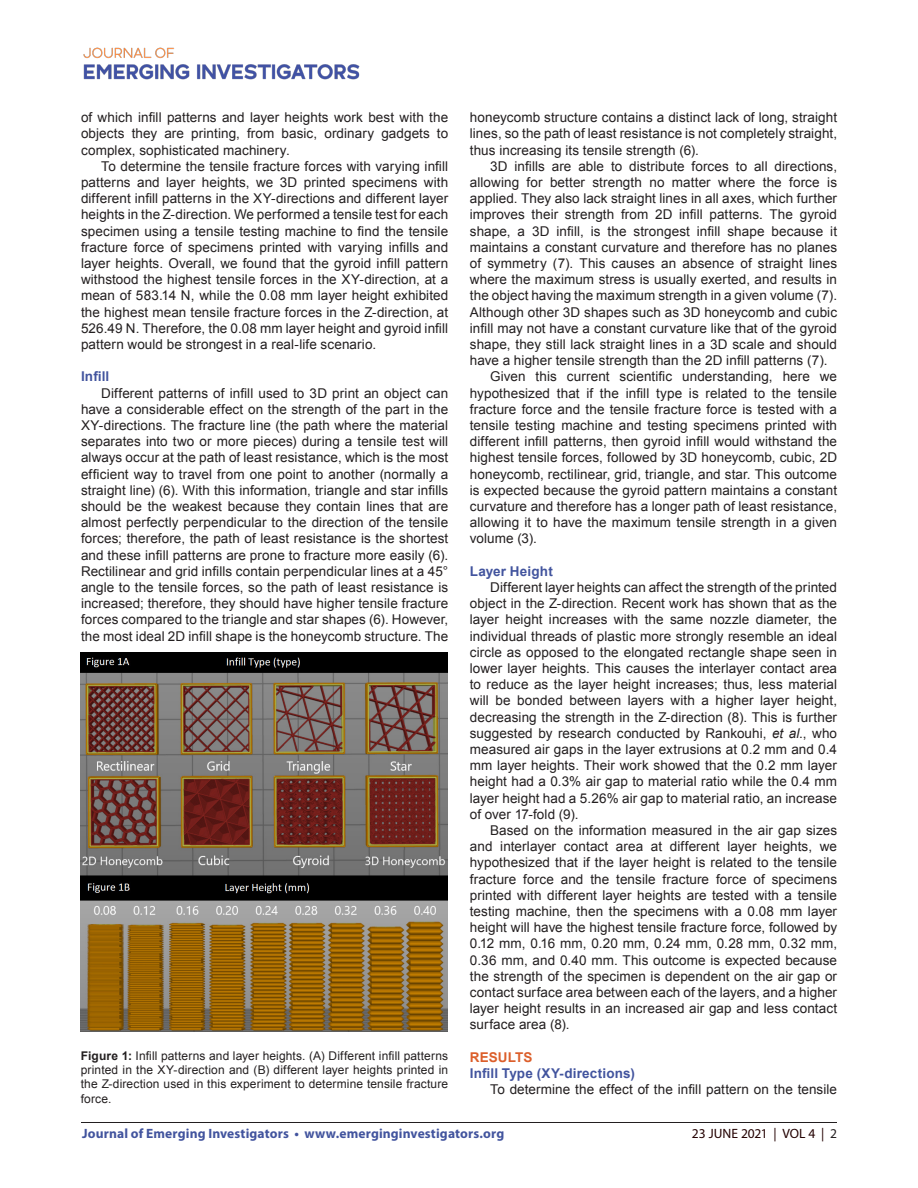
<style>
.page{position:relative;width:918px;height:1188px;background:#fff}
.page>*{position:absolute;margin:0;border:0;box-sizing:border-box;transform-origin:0 0}
.t1{font:13.5px/16.2px "Arial";letter-spacing:.005em;color:#231f20;text-align:justify}
.t2{font:700 13.5px "Myriad Pro";letter-spacing:.01em;color:#42549e}
.t3{font:700 13.5px "Arial";letter-spacing:.01em;color:#42549e}
.t4{font:13.5px "Myriad Pro";color:#230000}
.t5{font:700 13.5px "Arial";letter-spacing:.005em;color:#dc5f2b}
.t6{font:12px/14.4px "Arial";letter-spacing:.01em;color:#231f20;text-align:justify}
.s1{font-weight:700}
.s2{font-style:italic}
.s3{color:#231f20}
</style>
<div class="page">
<hr style="left:81px;top:1122px;width:756px;height:1px;background:#231f20">
<img style="left:83px;top:47px;width:277px;height:33px">
<img style="left:80px;top:652px;width:368px;height:379px">
<p class="t1" style="left:81px;top:109px;width:369px">of which infill patterns and layer heights work best with the objects they are printing, from basic, ordinary gadgets to complex, sophisticated machinery.</p>
<p class="t1" style="left:81px;top:158px;width:369px;text-indent:20px">To determine the tensile fracture forces with varying infill patterns and layer heights, we 3D printed specimens with different infill patterns in the XY-directions and different layer heights in the Z-direction. We performed a tensile test for each specimen using a tensile testing machine to find the tensile fracture force of specimens printed with varying infills and layer heights. Overall, we found that the gyroid infill pattern withstood the highest tensile forces in the XY-direction, at a mean of 583.14 N, while the 0.08 mm layer height exhibited the highest mean tensile fracture forces in the Z-direction, at 526.49 N. Therefore, the 0.08 mm layer height and gyroid infill pattern would be strongest in a real-life scenario.</p>
<p class="t3" style="left:81px;top:368px;width:30px">Infill</p>
<p class="t1" style="left:81px;top:385px;width:369px;text-indent:20px">Different patterns of infill used to 3D print an object can have a considerable effect on the strength of the part in the XY-directions. The fracture line (the path where the material separates into two or more pieces) during a tensile test will always occur at the path of least resistance, which is the most efficient way to travel from one point to another (normally a straight line) (6). With this information, triangle and star infills should be the weakest because they contain lines that are almost perfectly perpendicular to the direction of the tensile forces; therefore, the path of least resistance is the shortest and these infill patterns are prone to fracture more easily (6).<br>Rectilinear and grid infills contain perpendicular lines at a 45° angle to the tensile forces, so the path of least resistance is increased; therefore, they should have higher tensile fracture forces compared to the triangle and star shapes (6). However, the most ideal 2D infill shape is the honeycomb structure. The</p>
<p class="t6" style="left:81px;top:1048px;width:369px"><span class="s1">Figure 1:</span> Infill patterns and layer heights. (A) Different infill patterns printed in the XY-direction and (B) different layer heights printed in the Z-direction used in this experiment to determine tensile fracture force.</p>
<p class="t1" style="left:470px;top:109px;width:369px">honeycomb structure contains a distinct lack of long, straight lines, so the path of least resistance is not completely straight, thus increasing its tensile strength (6).</p>
<p class="t1" style="left:470px;top:158px;width:369px;text-indent:20px">3D infills are able to distribute forces to all directions, allowing for better strength no matter where the force is applied. They also lack straight lines in all axes, which further improves their strength from 2D infill patterns. The gyroid shape, a 3D infill, is the strongest infill shape because it maintains a constant curvature and therefore has no planes of symmetry (7). This causes an absence of straight lines where the maximum stress is usually exerted, and results in the object having the maximum strength in a given volume (7).<br>Although other 3D shapes such as 3D honeycomb and cubic infill may not have a constant curvature like that of the gyroid shape, they still lack straight lines in a 3D scale and should have a higher tensile strength than the 2D infill patterns (7).</p>
<p class="t1" style="left:470px;top:369px;width:369px;text-indent:20px">Given this current scientific understanding, here we hypothesized that if the infill type is related to the tensile fracture force and the tensile fracture force is tested with a tensile testing machine and testing specimens printed with different infill patterns, then gyroid infill would withstand the highest tensile forces, followed by 3D honeycomb, cubic, 2D honeycomb, rectilinear, grid, triangle, and star. This outcome is expected because the gyroid pattern maintains a constant curvature and therefore has a longer path of least resistance, allowing it to have the maximum tensile strength in a given volume (3).</p>
<p class="t3" style="left:470px;top:562px;width:85px">Layer Height</p>
<p class="t1" style="left:470px;top:579px;width:369px;text-indent:20px">Different layer heights can affect the strength of the printed object in the Z-direction. Recent work has shown that as the layer height increases with the same nozzle diameter, the individual threads of plastic more strongly resemble an ideal circle as opposed to the elongated rectangle shape seen in lower layer heights. This causes the interlayer contact area to reduce as the layer height increases; thus, less material will be bonded between layers with a higher layer height, decreasing the strength in the Z-direction (8). This is further suggested by research conducted by Rankouhi, <span class="s2">et al</span>., who measured air gaps in the layer extrusions at 0.2 mm and 0.4 mm layer heights. Their work showed that the 0.2 mm layer height had a 0.3% air gap to material ratio while the 0.4 mm layer height had a 5.26% air gap to material ratio, an increase of over 17-fold (9).</p>
<p class="t1" style="left:470px;top:822px;width:369px;text-indent:20px">Based on the information measured in the air gap sizes and interlayer contact area at different layer heights, we hypothesized that if the layer height is related to the tensile fracture force and the tensile fracture force of specimens printed with different layer heights are tested with a tensile testing machine, then the specimens with a 0.08 mm layer height will have the highest tensile fracture force, followed by 0.12 mm, 0.16 mm, 0.20 mm, 0.24 mm, 0.28 mm, 0.32 mm, 0.36 mm, and 0.40 mm. This outcome is expected because the strength of the specimen is dependent on the air gap or contact surface area between each of the layers, and a higher layer height results in an increased air gap and less contact surface area (8).</p>
<p class="t5" style="left:470px;top:1048px;width:64px">RESULTS</p>
<p class="t3" style="left:470px;top:1064px;width:167px">Infill Type (XY-directions)</p>
<p class="t1" style="left:490px;top:1081px;width:349px">To determine the effect of the infill pattern on the tensile</p>
<p class="t2" style="left:82px;top:1125px;width:424px">Journal of Emerging Investigators • www.emerginginvestigators.org</p>
<p class="t4" style="left:692px;top:1125px;width:147px">23 JUNE 2021 | VOL 4 | <span class="s3">2</span></p>
</div>
